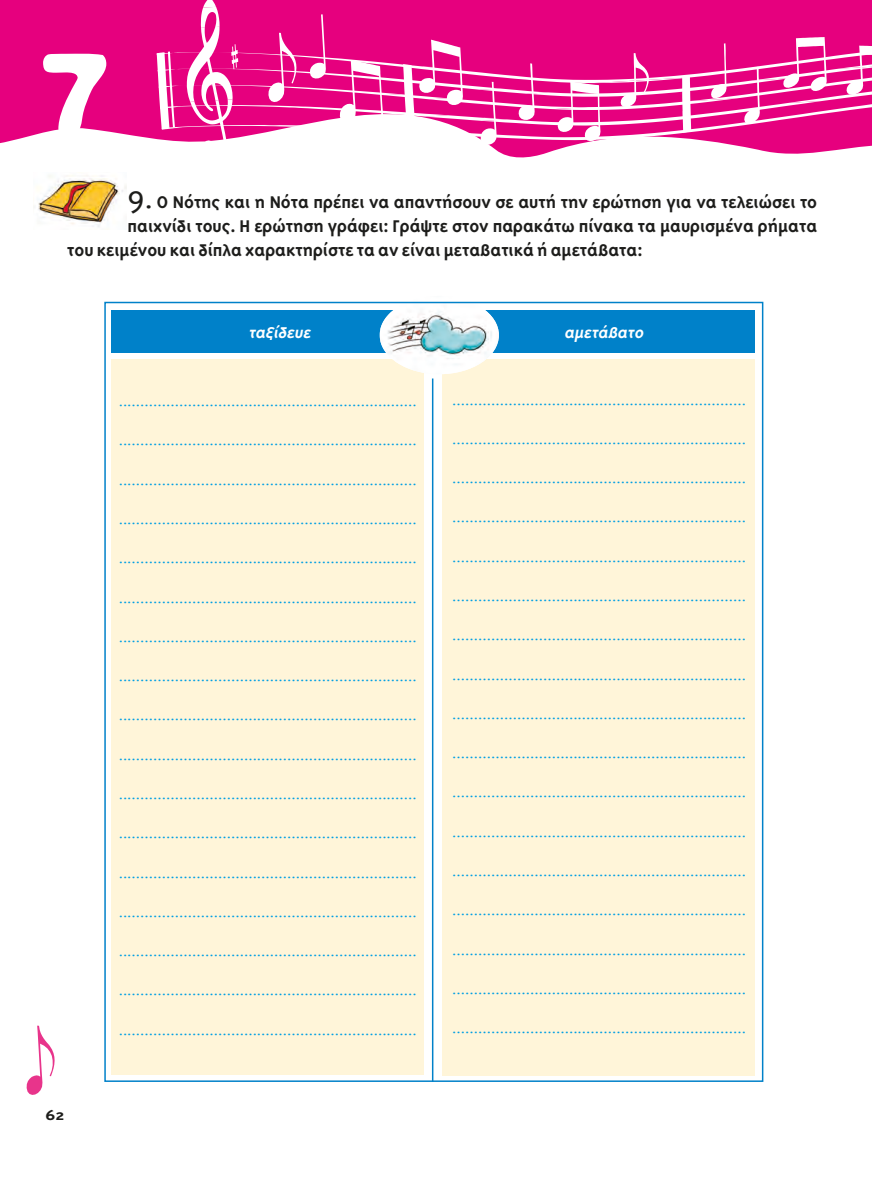
<style>
.page{position:relative;width:872px;height:1191px;background:#fff}
.page>*{position:absolute;margin:0;border:0;box-sizing:border-box;transform-origin:0 0}
.KEIMENO{font:700 19.5px "Triplex Sans Gr";color:#1d1d1b}
.KEIMENO-2{font:300 18px "Triplex Sans Gr";color:#009fe3}
.BOLD_13{font:italic 700 18px "Triplex Sans Gr";color:#fff}
.KEIMENO-3{font:700 16.5px "Triplex Sans Gr";color:#1d1d1b;scale:1.2 1}
.s1{font-weight:300;font-size:36px}
</style>
<div class="page">
<div style="left:0;top:0;width:157px;height:143px;background:#e6007e"></div>
<svg style="left:43px;top:53px;width:63px;height:82px"></svg>
<svg style="left:27px;top:1025px;width:28px;height:69px"></svg>
<img style="left:37px;top:175px;width:89px;height:52px">
<div style="left:111px;top:309px;width:644px;height:43px;background:#0081c9"></div>
<div style="left:433px;top:359px;width:322px;height:716px;background:#fff5d9"></div>
<div style="left:111px;top:359px;width:322px;height:715px;background:#fff5d9"></div>
<div style="left:424px;top:308px;width:18px;height:797px;background:#fff"></div>
<img style="left:380px;top:301px;width:119px;height:73px">
<hr style="left:432px;top:378px;width:1px;height:703px;background:#0081c9">
<svg style="left:157px;top:0;width:715px;height:158px"></svg>
<p class="KEIMENO" style="left:127px;top:192px;width:691px"><span class="s1">9.</span> Ο Νότης και η Νότα πρέπει να απαντήσουν σε αυτή την ερώτηση για να τελειώσει το</p>
<p class="KEIMENO" style="left:127px;top:216px;width:691px">παιχνίδι τους. Η ερώτηση γράφει: Γράψτε στον παρακάτω πίνακα τα μαυρισμένα ρήματα</p>
<p class="KEIMENO" style="left:67px;top:240px;width:577px">του κειμένου και δίπλα χαρακτηρίστε τα αν είναι μεταβατικά ή αμετάβατα:</p>
<p class="BOLD_13" style="left:248px;top:323px;width:67px">ταξίδευε</p>
<p class="BOLD_13" style="left:564px;top:323px;width:84px">αμετάβατο</p>
<p class="KEIMENO-3" style="left:45px;top:1106px;width:17px">62</p>
<p class="KEIMENO-2" style="left:119px;top:391px;width:300px">.....................................................................</p>
<p class="KEIMENO-2" style="left:119px;top:430px;width:300px">.....................................................................</p>
<p class="KEIMENO-2" style="left:119px;top:469px;width:300px">.....................................................................</p>
<p class="KEIMENO-2" style="left:119px;top:509px;width:300px">.....................................................................</p>
<p class="KEIMENO-2" style="left:119px;top:548px;width:300px">.....................................................................</p>
<p class="KEIMENO-2" style="left:119px;top:587px;width:300px">.....................................................................</p>
<p class="KEIMENO-2" style="left:119px;top:626px;width:300px">.....................................................................</p>
<p class="KEIMENO-2" style="left:119px;top:666px;width:300px">.....................................................................</p>
<p class="KEIMENO-2" style="left:119px;top:705px;width:300px">.....................................................................</p>
<p class="KEIMENO-2" style="left:119px;top:744px;width:300px">.....................................................................</p>
<p class="KEIMENO-2" style="left:119px;top:783px;width:300px">.....................................................................</p>
<p class="KEIMENO-2" style="left:119px;top:823px;width:300px">.....................................................................</p>
<p class="KEIMENO-2" style="left:119px;top:862px;width:300px">.....................................................................</p>
<p class="KEIMENO-2" style="left:119px;top:901px;width:300px">.....................................................................</p>
<p class="KEIMENO-2" style="left:119px;top:941px;width:300px">.....................................................................</p>
<p class="KEIMENO-2" style="left:119px;top:980px;width:300px">.....................................................................</p>
<p class="KEIMENO-2" style="left:119px;top:1019px;width:300px">.....................................................................</p>
<p class="KEIMENO-2" style="left:452px;top:389px;width:295px">....................................................................</p>
<p class="KEIMENO-2" style="left:452px;top:429px;width:295px">....................................................................</p>
<p class="KEIMENO-2" style="left:452px;top:468px;width:295px">....................................................................</p>
<p class="KEIMENO-2" style="left:452px;top:507px;width:295px">....................................................................</p>
<p class="KEIMENO-2" style="left:452px;top:546px;width:295px">....................................................................</p>
<p class="KEIMENO-2" style="left:452px;top:586px;width:295px">....................................................................</p>
<p class="KEIMENO-2" style="left:452px;top:625px;width:295px">....................................................................</p>
<p class="KEIMENO-2" style="left:452px;top:664px;width:295px">....................................................................</p>
<p class="KEIMENO-2" style="left:452px;top:703px;width:295px">....................................................................</p>
<p class="KEIMENO-2" style="left:452px;top:743px;width:295px">....................................................................</p>
<p class="KEIMENO-2" style="left:452px;top:782px;width:295px">....................................................................</p>
<p class="KEIMENO-2" style="left:452px;top:821px;width:295px">....................................................................</p>
<p class="KEIMENO-2" style="left:452px;top:860px;width:295px">....................................................................</p>
<p class="KEIMENO-2" style="left:452px;top:900px;width:295px">....................................................................</p>
<p class="KEIMENO-2" style="left:452px;top:939px;width:295px">....................................................................</p>
<p class="KEIMENO-2" style="left:452px;top:978px;width:295px">....................................................................</p>
<p class="KEIMENO-2" style="left:452px;top:1018px;width:295px">....................................................................</p>
</div>
